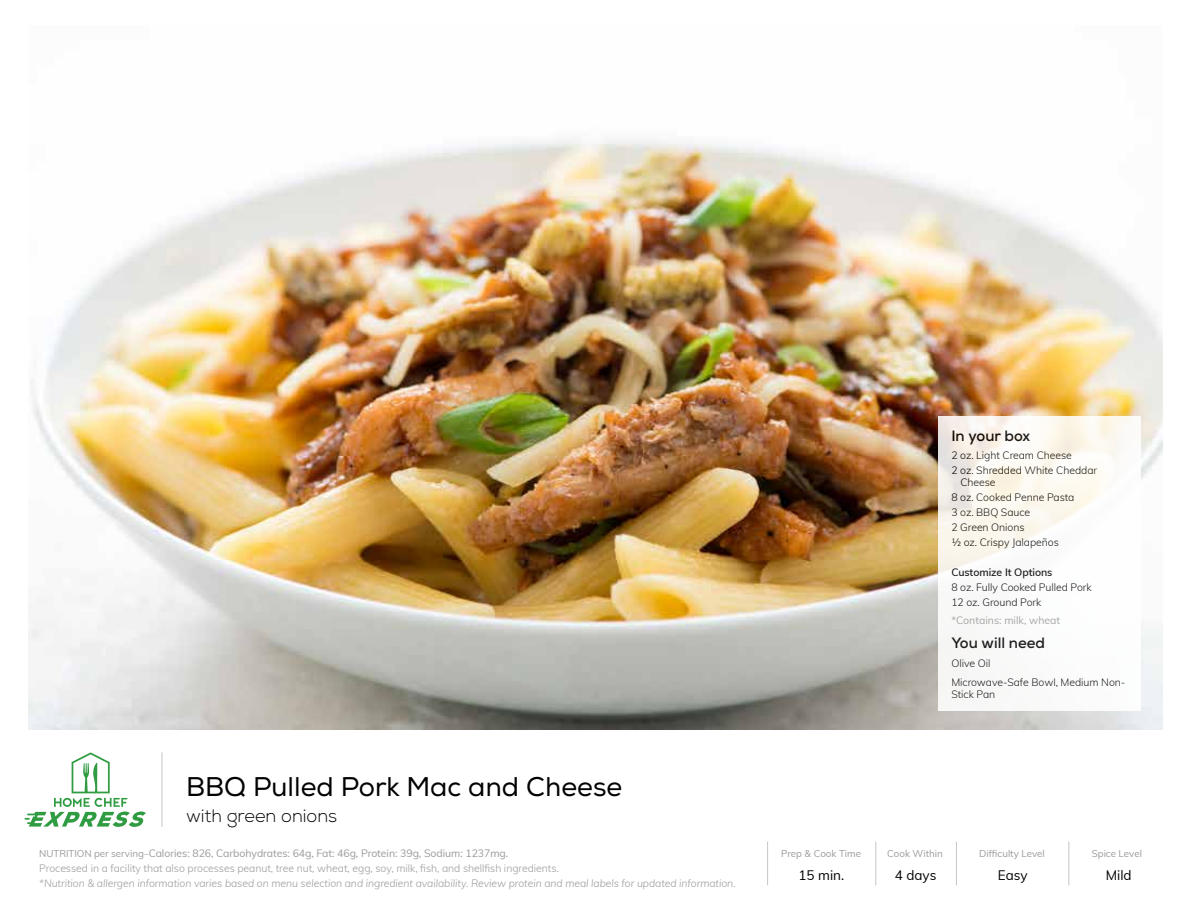
<style>
.page{position:relative;width:1188px;height:918px;background:#fff}
.page>*{position:absolute;margin:0;border:0;box-sizing:border-box;transform-origin:0 0}
.t1{font:27px "Nexa";color:#000}
.t2{font:300 18px "Nexa";color:#000}
.t3{font:700 15px "Nexa";color:#000}
.t4{font:13.5px "Muli";color:#000}
.t5{font:300 10.5px/15px "Muli";letter-spacing:-.005em;color:#000}
.t6{font:300 10.5px/15px "Muli";letter-spacing:-.005em;color:#9a9a9a}
.t7{font:italic 300 10.5px "Muli";letter-spacing:-.005em;color:#9a9a9a}
.t8{font:10.5px "Muli";color:#9a9a9a}
.t9{font:600 10.5px "Muli";letter-spacing:-.005em;color:#000}
.t10{font:9.75px "Muli";color:#9a9a9a}
.s1{font-weight:400;font-size:9.75px}
.s2{font-weight:400}
</style>
<div class="page">
<img style="left:29px;top:139px;width:1133px;height:591px">
<hr style="left:875px;top:842px;width:1px;height:43px;background:#c7c6c5">
<hr style="left:956px;top:842px;width:1px;height:43px;background:#c7c6c5">
<hr style="left:1068px;top:842px;width:1px;height:43px;background:#c7c6c5">
<hr style="left:767px;top:842px;width:1px;height:43px;background:#c7c6c5">
<hr style="left:162px;top:752px;width:1px;height:75px;background:#c7c6c5">
<svg style="left:938px;top:417px;width:203px;height:294px"></svg>
<svg style="left:25px;top:752px;width:121px;height:75px"></svg>
<h1 class="t1" style="left:186px;top:771px;width:438px">BBQ Pulled Pork Mac and Cheese</h1>
<h2 class="t2" style="left:186px;top:805px;width:153px">with green onions</h2>
<p class="t6" style="left:39px;top:845px;width:521px"><span class="s1">NUTRITION per serving–</span><span class="s2">Calories: 826, Carbohydrates: 64g, Fat: 46g, Protein: 39g, Sodium: 1237mg.<br></span>Processed in a facility that also processes peanut, tree nut, wheat, egg, soy, milk, fish, and shellfish ingredients.</p>
<p class="t7" style="left:39px;top:876px;width:698px">*Nutrition &amp; allergen information varies based on menu selection and ingredient availability. Review protein and meal labels for updated information.</p>
<h3 class="t3" style="left:951px;top:426px;width:80px">In your box</h3>
<p class="t5" style="left:951px;top:448px;width:147px">2 oz. Light Cream Cheese<br>2 oz. Shredded White Cheddar</p>
<p class="t5" style="left:951px;top:475px;width:125px;text-indent:9px">Cheese<br>8 oz. Cooked Penne Pasta<br>3 oz. BBQ Sauce<br>2 Green Onions<br>½ oz. Crispy Jalapeños</p>
<p class="t9" style="left:951px;top:565px;width:103px">Customize It Options</p>
<p class="t5" style="left:951px;top:580px;width:142px">8 oz. Fully Cooked Pulled Pork<br>12 oz. Ground Pork</p>
<p class="t8" style="left:951px;top:613px;width:110px">*Contains: milk, wheat</p>
<h3 class="t3" style="left:951px;top:633px;width:95px">You will need</h3>
<p class="t5" style="left:951px;top:653px;width:175px;line-height:18.8px">Olive Oil<br>Microwave-Safe Bowl, Medium Non-</p>
<p class="t5" style="left:951px;top:686px;width:45px">Stick Pan</p>
<p class="t10" style="left:781px;top:847px;width:82px">Prep &amp; Cook Time</p>
<p class="t10" style="left:887px;top:847px;width:57px">Cook Within</p>
<p class="t10" style="left:979px;top:847px;width:67px">Difficulty Level</p>
<p class="t10" style="left:1092px;top:847px;width:52px">Spice Level</p>
<p class="t4" style="left:798px;top:865px;width:47px">15 min.</p>
<p class="t4" style="left:895px;top:865px;width:43px">4 days</p>
<p class="t4" style="left:998px;top:865px;width:31px">Easy</p>
<p class="t4" style="left:1106px;top:865px;width:27px">Mild</p>
</div>
